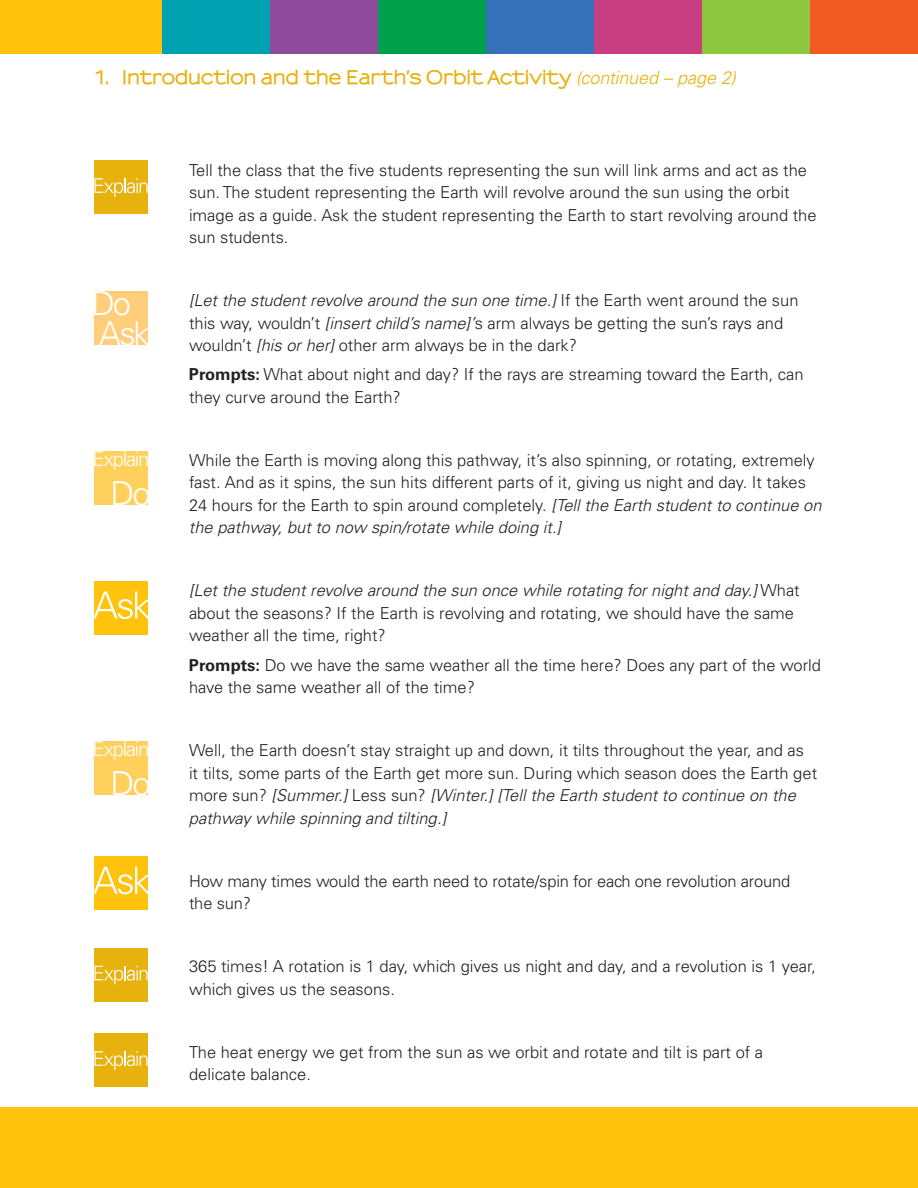
<style>
.page{position:relative;width:918px;height:1188px;background:#fff}
.page>*{position:absolute;margin:0;border:0;box-sizing:border-box;transform-origin:0 0}
.t1{font:300 33px/30.3px "Univers LT Std";letter-spacing:-.06em;color:#fff}
.t2{font:300 20.25px "Univers LT Std";letter-spacing:-.06em;color:#fff}
.t3{font:800 18px "Sansumi";letter-spacing:-.005em;color:#e7b10e}
.t4{font:300 16.5px/22.5px "Univers LT Std";color:#231f20}
.s1{font-family:"Univers LT Std";font-weight:300;font-style:italic}
.s2{font-style:italic}
.s3{font-weight:700}
</style>
<div class="page">
<div style="left:0;top:1107px;width:918px;height:81px;background:#ffc20d"></div>
<div style="left:702px;top:0;width:108px;height:54px;background:#8dc73f"></div>
<div style="left:594px;top:0;width:108px;height:54px;background:#c83f81"></div>
<div style="left:486px;top:0;width:108px;height:54px;background:#3570b8"></div>
<div style="left:810px;top:0;width:108px;height:54px;background:#f15a22"></div>
<div style="left:378px;top:0;width:108px;height:54px;background:#009f4c"></div>
<div style="left:270px;top:0;width:108px;height:54px;background:#904a9c"></div>
<div style="left:162px;top:0;width:108px;height:54px;background:#00a2b2"></div>
<div style="left:0;top:0;width:162px;height:54px;background:#ffc20d"></div>
<div style="left:94px;top:160px;width:54px;height:54px;background:#e7b10e"></div>
<svg style="left:94px;top:178px;width:54px;height:19px"></svg>
<div style="left:94px;top:291px;width:54px;height:54px;background:#ffce7b"></div>
<div style="left:94px;top:451px;width:54px;height:54px;background:#ffd05c"></div>
<div style="left:94px;top:581px;width:54px;height:54px;background:#ffc20d"></div>
<svg style="left:94px;top:591px;width:54px;height:28px"></svg>
<div style="left:94px;top:741px;width:54px;height:54px;background:#ffd05c"></div>
<div style="left:94px;top:856px;width:54px;height:54px;background:#ffc20d"></div>
<svg style="left:94px;top:867px;width:54px;height:27px"></svg>
<div style="left:94px;top:948px;width:54px;height:54px;background:#e7b10e"></div>
<svg style="left:94px;top:966px;width:54px;height:18px"></svg>
<div style="left:94px;top:1034px;width:54px;height:54px;background:#e7b10e"></div>
<svg style="left:94px;top:1051px;width:54px;height:19px"></svg>
<p class="t3" style="left:94px;top:66px;width:643px">1. Introduction and the Earth’s Orbit Activity <span class="s1">(continued – page 2)</span></p>
<p class="t4" style="left:189px;top:158px;width:629px">Tell the class that the five students representing the sun will link arms and act as the sun. The student representing the Earth will revolve around the sun using the orbit image as a guide. Ask the student representing the Earth to start revolving around the sun students.</p>
<p class="t1" style="left:91px;top:288px;width:60px">Do<br>Ask</p>
<p class="t4" style="left:189px;top:289px;width:611px"><span class="s2">[Let the student revolve around the sun one time.]</span> If the Earth went around the sun this way, wouldn’t <span class="s2">[insert child’s name]’</span>s arm always be getting the sun’s rays and wouldn’t <span class="s2">[his or her]</span> other arm always be in the dark?</p>
<p class="t4" style="left:189px;top:363px;width:616px"><span class="s3">Prompts:</span> What about night and day? If the rays are streaming toward the Earth, can they curve around the Earth?</p>
<p class="t2" style="left:92px;top:446px;width:59px">Explain</p>
<p class="t4" style="left:189px;top:449px;width:634px">While the Earth is moving along this pathway, it’s also spinning, or rotating, extremely fast. And as it spins, the sun hits different parts of it, giving us night and day. It takes 24 hours for the Earth to spin around completely. <span class="s2">[Tell the Earth student to continue on the pathway, but to now spin/rotate while doing it.]</span></p>
<p class="t1" style="left:111px;top:478px;width:42px">Do</p>
<p class="t4" style="left:189px;top:579px;width:612px"><span class="s2">[Let the student revolve around the sun once while rotating for night and day.]</span> What about the seasons? If the Earth is revolving and rotating, we should have the same weather all the time, right?</p>
<p class="t4" style="left:189px;top:653px;width:634px"><span class="s3">Prompts:</span> Do we have the same weather all the time here? Does any part of the world have the same weather all of the time?</p>
<p class="t2" style="left:92px;top:737px;width:59px">Explain</p>
<p class="t4" style="left:189px;top:739px;width:630px">Well, the Earth doesn’t stay straight up and down, it tilts throughout the year, and as it tilts, some parts of the Earth get more sun. During which season does the Earth get more sun? <span class="s2">[Summer.]</span> Less sun? <span class="s2">[Winter.] [Tell the Earth student to continue on the pathway while spinning and tilting.]</span></p>
<p class="t1" style="left:111px;top:768px;width:42px">Do</p>
<p class="t4" style="left:189px;top:869px;width:603px">How many times would the earth need to rotate/spin for each one revolution around the sun?</p>
<p class="t4" style="left:189px;top:955px;width:629px">365 times! A rotation is 1 day, which gives us night and day, and a revolution is 1 year, which gives us the seasons.</p>
<p class="t4" style="left:189px;top:1040px;width:576px">The heat energy we get from the sun as we orbit and rotate and tilt is part of a delicate balance.</p>
</div>
